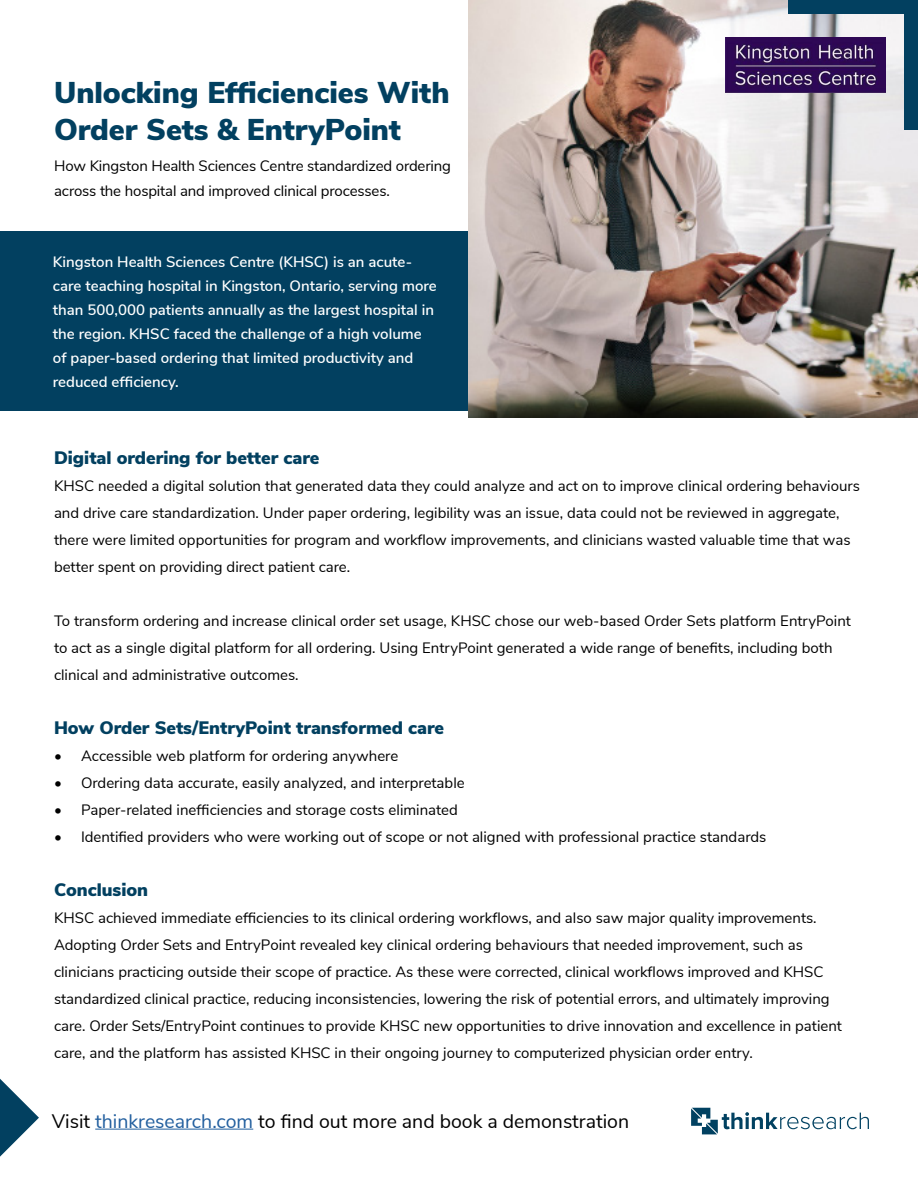
<style>
.page{position:relative;width:918px;height:1188px;background:#fff}
.page>*{position:absolute;margin:0;border:0;box-sizing:border-box;transform-origin:0 0}
.t1{font:900 30px/37.5px "Nunito Sans";color:#024060}
.t2{font:19.5px "Nunito Sans";color:#000}
.t3{font:900 18px "Nunito Sans";color:#024060}
.t4{font:15px/27px "Nunito Sans";color:#000}
.t5{font:600 15px/24px "Nunito Sans";color:#fff}
.s1{color:#215e9e}
</style>
<div class="page">
<img style="left:468px;top:0;width:450px;height:417px">
<div style="left:0;top:231px;width:468px;height:179px;background:#024060"></div>
<div style="left:788px;top:0;width:130px;height:14px;background:#024060"></div>
<div style="left:904px;top:0;width:14px;height:130px;background:#024060"></div>
<svg style="left:691px;top:1108px;width:178px;height:26px"></svg>
<hr style="left:95px;top:1129px;width:158px;height:1px;background:#215e9e">
<svg style="left:0;top:1079px;width:39px;height:78px"></svg>
<img style="left:726px;top:38px;width:160px;height:54px">
<h1 class="t1" style="left:54px;top:72px;width:397px">Unlocking Efficiencies With<br>Order Sets &amp; EntryPoint</h1>
<p class="t4" style="left:54px;top:152px;width:398px;line-height:25.5px">How Kingston Health Sciences Centre standardized ordering across the hospital and improved clinical processes.</p>
<p class="t5" style="left:53px;top:249px;width:385px">Kingston Health Sciences Centre (KHSC) is an acute&shy;care teaching hospital in Kingston, Ontario, serving more than 500,000 patients annually as the largest hospital in the region. KHSC faced the challenge of a high volume of paper-based ordering that limited productivity and reduced efficiency.</p>
<p class="t3" style="left:54px;top:444px;width:267px">Digital ordering for better care</p>
<p class="t4" style="left:54px;top:471px;width:807px">KHSC needed a digital solution that generated data they could analyze and act on to improve clinical ordering behaviours and drive care standardization. Under paper ordering, legibility was an issue, data could not be reviewed in aggregate, there were limited opportunities for program and workflow improvements, and clinicians wasted valuable time that was better spent on providing direct patient care.</p>
<p class="t4" style="left:54px;top:606px;width:798px">To transform ordering and increase clinical order set usage, KHSC chose our web-based Order Sets platform EntryPoint to act as a single digital platform for all ordering. Using EntryPoint generated a wide range of benefits, including both clinical and administrative outcomes.</p>
<p class="t3" style="left:54px;top:714px;width:392px">How Order Sets/EntryPoint transformed care</p>
<p class="t4" style="left:54px;top:741px;width:346px">• Accessible web platform for ordering anywhere</p>
<p class="t4" style="left:54px;top:768px;width:412px">• Ordering data accurate, easily analyzed, and interpretable</p>
<p class="t4" style="left:54px;top:795px;width:405px">• Paper-related inefficiencies and storage costs eliminated</p>
<p class="t4" style="left:54px;top:822px;width:714px">• Identified providers who were working out of scope or not aligned with professional practice standards</p>
<p class="t3" style="left:54px;top:876px;width:96px">Conclusion</p>
<p class="t4" style="left:54px;top:903px;width:790px">KHSC achieved immediate efficiencies to its clinical ordering workflows, and also saw major quality improvements.<br>Adopting Order Sets and EntryPoint revealed key clinical ordering behaviours that needed improvement, such as clinicians practicing outside their scope of practice. As these were corrected, clinical workflows improved and KHSC standardized clinical practice, reducing inconsistencies, lowering the risk of potential errors, and ultimately improving care. Order Sets/EntryPoint continues to provide KHSC new opportunities to drive innovation and excellence in patient care, and the platform has assisted KHSC in their ongoing journey to computerized physician order entry.</p>
<h2 class="t2" style="left:52px;top:1107px;width:579px">Visit <span class="s1">thinkresearch.com</span> to find out more and book a demonstration</h2>
</div>
